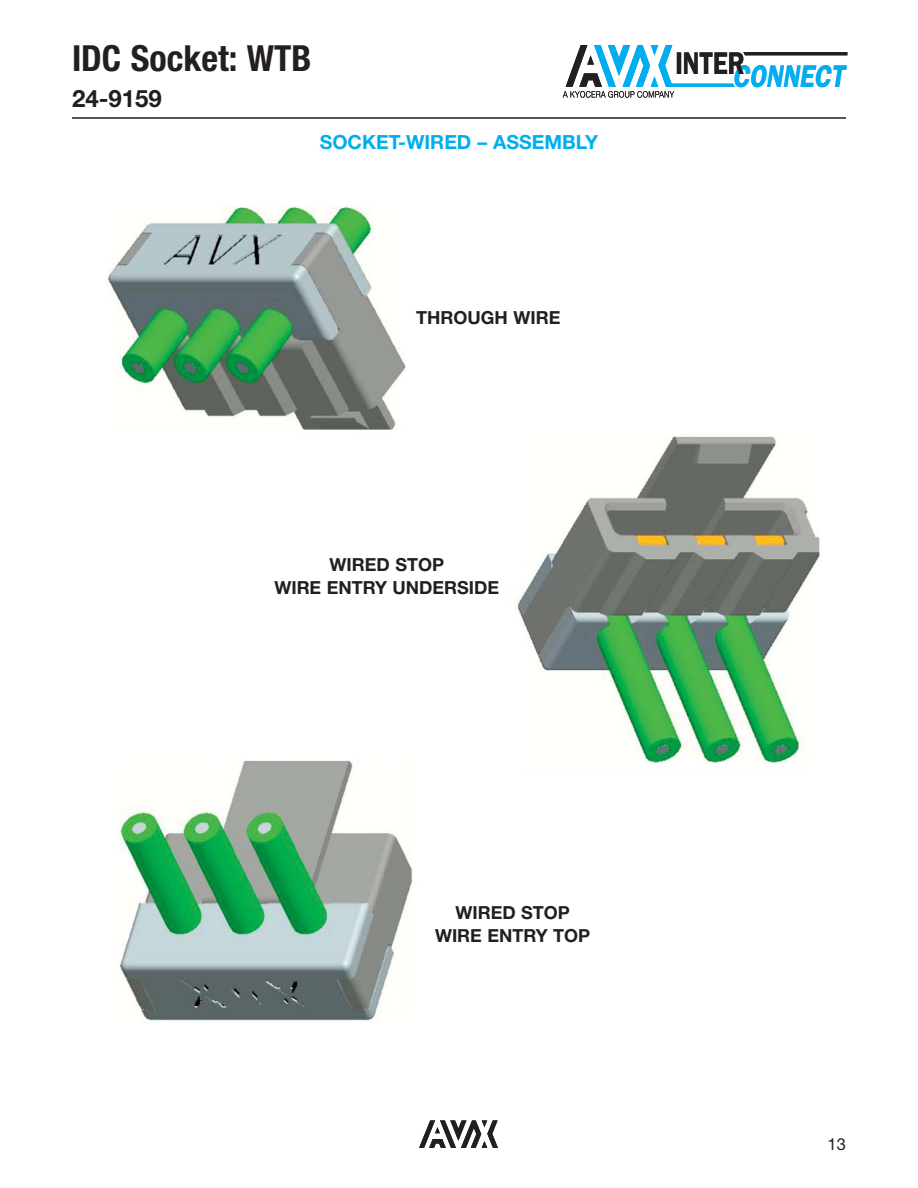
<style>
.page{position:relative;width:918px;height:1188px;background:#fff}
.page>*{position:absolute;margin:0;border:0;box-sizing:border-box;transform-origin:0 0}
.t1{font:700 condensed 36px "Helvetica Neue LT Std";color:#231f20}
.t2{font:italic 600 31.5px "Franklin Gothic";color:#00aeef;scale:.8 1}
.t3{font:600 31.5px "Franklin Gothic";color:#231f20;scale:.8 1}
.t4{font:700 24px "Helvetica Neue LT Std";color:#231f20}
.t5{font:700 19.5px "Helvetica Neue LT Std";color:#00aeef}
.t6{font:700 18px/22.5px "Helvetica Neue LT Std";color:#231f20;text-align:center}
.t7{font:16.5px "Helvetica Neue LT Std";color:#231f20}
</style>
<div class="page">
<svg style="left:419px;top:1120px;width:79px;height:28px"></svg>
<svg style="left:743px;top:52px;width:104px;height:3px"></svg>
<svg style="left:563px;top:45px;width:172px;height:53px"></svg>
<hr style="left:72px;top:117px;width:774px;height:2px;background:#231f20">
<img style="left:108px;top:206px;width:712px;height:818px">
<h1 class="t1" style="left:72px;top:37px;width:241px">IDC Socket: WTB</h1>
<h2 class="t3" style="left:675px;top:52px;width:88px">INTER</h2>
<h3 class="t4" style="left:72px;top:90px;width:91px">24-9159</h3>
<p class="t5" style="left:320px;top:135px;width:280px">SOCKET-WIRED – ASSEMBLY</p>
<h2 class="t2" style="left:732px;top:65px;width:141px">CONNECT</h2>
<p class="t6" style="left:416px;top:308px;width:146px">THROUGH WIRE</p>
<p class="t6" style="left:274px;top:556px;width:226px">WIRED STOP<br>WIRE ENTRY UNDERSIDE</p>
<p class="t6" style="left:435px;top:904px;width:157px">WIRED STOP<br>WIRE ENTRY TOP</p>
<p class="t7" style="left:828px;top:1138px;width:20px">13</p>
</div>
